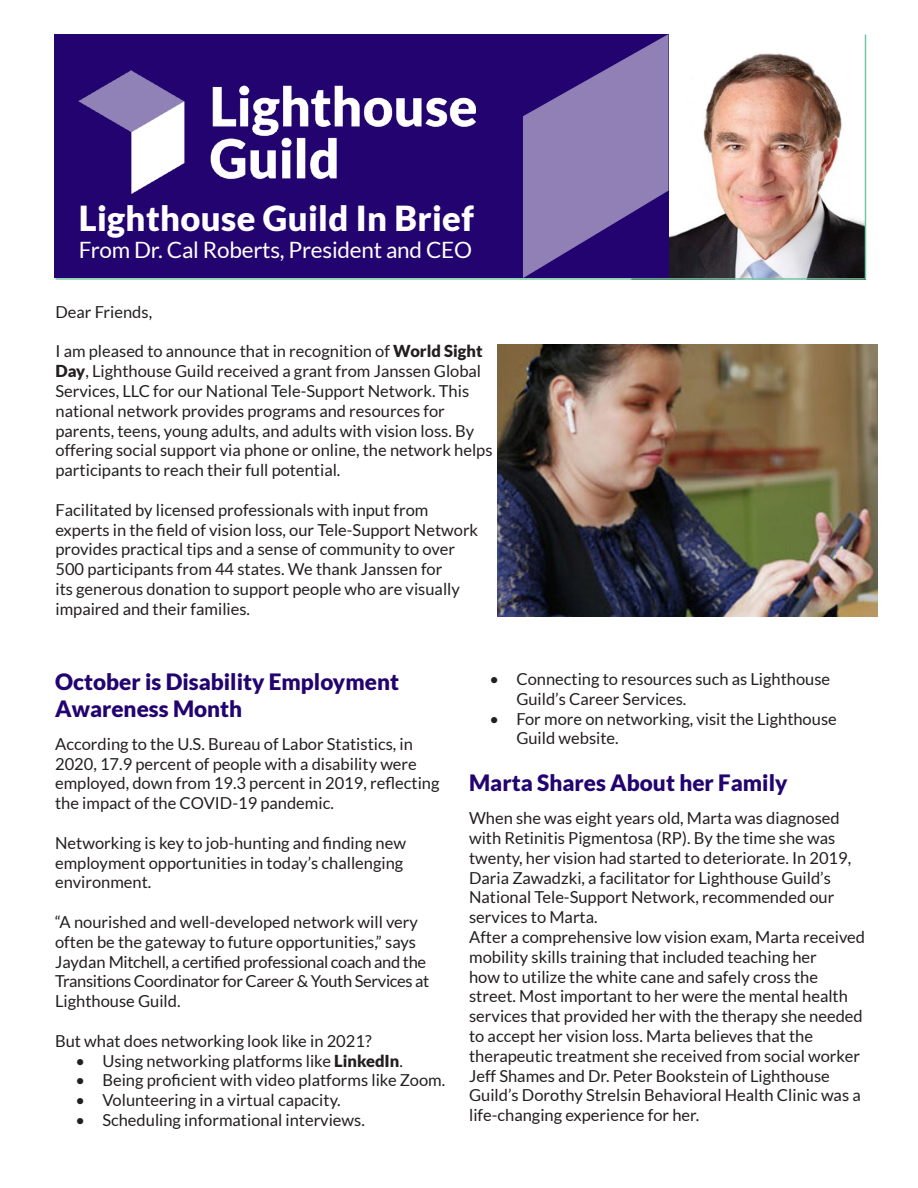
<style>
.page{position:relative;width:918px;height:1188px;background:#fff}
.page>*{position:absolute;margin:0;border:0;box-sizing:border-box;transform-origin:0 0}
.t1{font:900 34.5px "Lato";letter-spacing:.01em;color:#fff}
.t2{font:900 22.5px/27px "Lato";color:#22036f}
.t3{font:22.5px "Lato";letter-spacing:-.01em;color:#fff}
.t4{font:16.5px/19.8px "Lato";color:#231f20}
.s1{font-weight:900}
</style>
<div class="page">
<img style="left:669px;top:43px;width:196px;height:235px">
<div style="left:54px;top:35px;width:615px;height:243px;background:#22036f"></div>
<hr style="left:865px;top:35px;width:1px;height:245px;background:#73c7a0">
<hr style="left:56px;top:278px;width:809px;height:2px;background:#73c7a0">
<svg style="left:523px;top:34px;width:146px;height:244px"></svg>
<img style="left:79px;top:71px;width:397px;height:122px">
<img style="left:498px;top:345px;width:379px;height:272px">
<p class="t1" style="left:79px;top:198px;width:397px">Lighthouse Guild In Brief</p>
<p class="t3" style="left:79px;top:237px;width:395px">From Dr. Cal Roberts, President and CEO</p>
<p class="t4" style="left:56px;top:302px;width:98px">Dear Friends,</p>
<p class="t4" style="left:56px;top:341px;width:439px">I am pleased to announce that in recognition of <span class="s1">World Sight Day</span>, Lighthouse Guild received a grant from Janssen Global Services, LLC for our National Tele-Support Network. This national network provides programs and resources for parents, teens, young adults, and adults with vision loss. By offering social support via phone or online, the network helps participants to reach their full potential.</p>
<p class="t4" style="left:56px;top:500px;width:424px">Facilitated by licensed professionals with input from experts in the field of vision loss, our Tele-Support Network provides practical tips and a sense of community to over 500 participants from 44 states. We thank Janssen for<br>its generous donation to support people who are visually impaired and their families.</p>
<p class="t2" style="left:55px;top:668px;width:345px">October is Disability Employment<br>Awareness Month</p>
<p class="t4" style="left:55px;top:734px;width:386px">According to the U.S. Bureau of Labor Statistics, in 2020, 17.9 percent of people with a disability were employed, down from 19.3 percent in 2019, reflecting the impact of the COVID-19 pandemic.</p>
<p class="t4" style="left:55px;top:833px;width:352px">Networking is key to job-hunting and finding new employment opportunities in today’s challenging environment.</p>
<p class="t4" style="left:55px;top:912px;width:376px">“A nourished and well-developed network will very often be the gateway to future opportunities,” says Jaydan Mitchell, a certified professional coach and the Transitions Coordinator for Career &amp; Youth Services at Lighthouse Guild.</p>
<p class="t4" style="left:55px;top:1031px;width:318px">But what does networking look like in 2021?</p>
<p class="t4" style="left:75px;top:1051px;width:329px">• Using networking platforms like <span class="s1">LinkedIn</span>.</p>
<p class="t4" style="left:75px;top:1070px;width:371px">• Being proficient with video platforms like Zoom.</p>
<p class="t4" style="left:75px;top:1090px;width:267px">• Volunteering in a virtual capacity.</p>
<p class="t4" style="left:75px;top:1110px;width:291px">• Scheduling informational interviews.</p>
<p class="t4" style="left:516px;top:669px;width:315px;text-indent:-27px">• Connecting to resources such as Lighthouse<br>Guild’s Career Services.</p>
<p class="t4" style="left:516px;top:709px;width:322px;text-indent:-27px">• For more on networking, visit the Lighthouse<br>Guild website.</p>
<p class="t2" style="left:469px;top:769px;width:320px">Marta Shares About her Family</p>
<p class="t4" style="left:469px;top:808px;width:384px">When she was eight years old, Marta was diagnosed with Retinitis Pigmentosa (RP). By the time she was twenty, her vision had started to deteriorate. In 2019, Daria Zawadzki, a facilitator for Lighthouse Guild’s National Tele-Support Network, recommended our services to Marta.</p>
<p class="t4" style="left:469px;top:927px;width:397px">After a comprehensive low vision exam, Marta received mobility skills training that included teaching her<br>how to utilize the white cane and safely cross the street. Most important to her were the mental health services that provided her with the therapy she needed to accept her vision loss. Marta believes that the therapeutic treatment she received from social worker Jeff Shames and Dr. Peter Bookstein of Lighthouse Guild’s Dorothy Strelsin Behavioral Health Clinic was a life-changing experience for her.</p>
</div>
